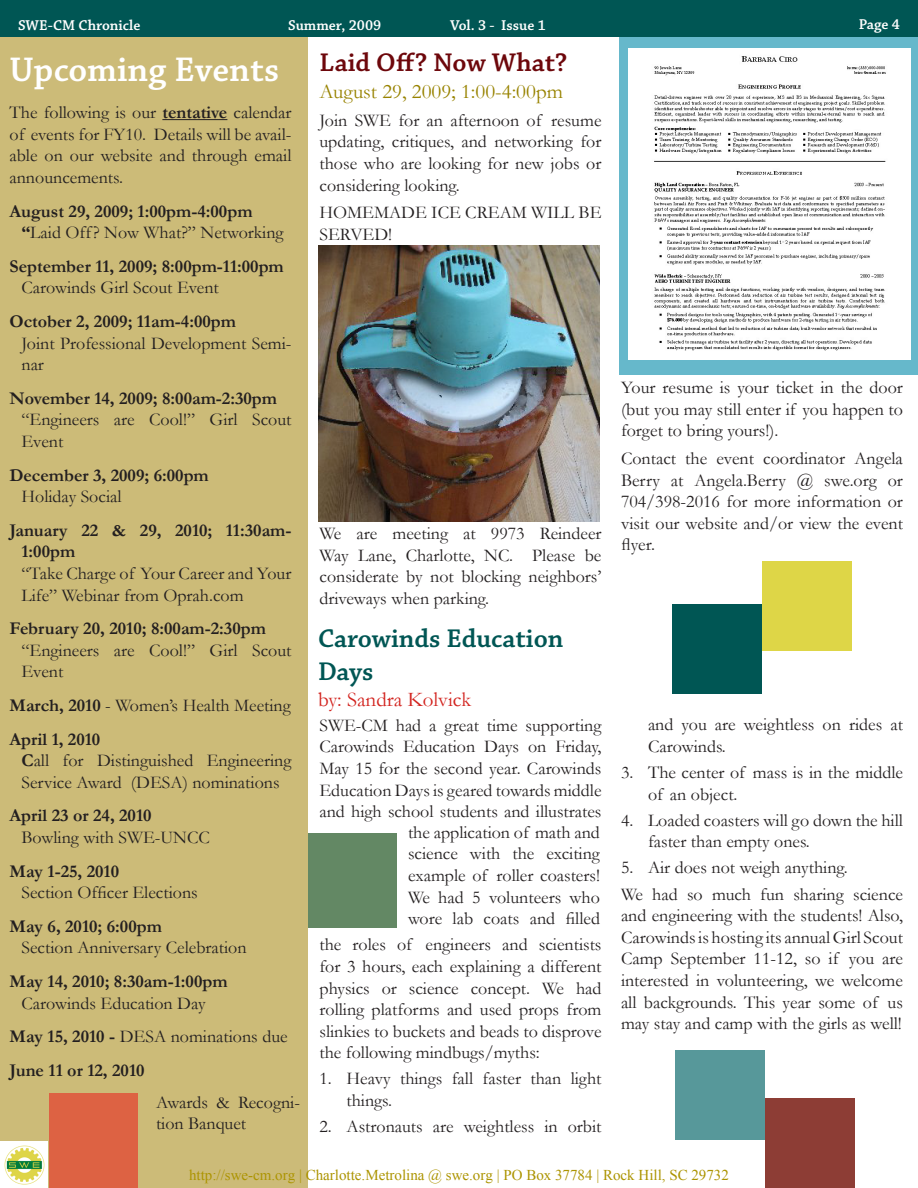
<style>
.page{position:relative;width:918px;height:1188px;background:#fff}
.page>*{position:absolute;margin:0;border:0;box-sizing:border-box;transform-origin:0 0}
.t1{font:600 36px "Chaparral Pro";color:#fff}
.t2{font:600 27px/32.4px "Chaparral Pro";color:#005654}
.t3{font:600 27px "Chaparral Pro";color:#6d070b}
.t4{font:21px "Garamond";color:#988300}
.t5{font:21px "Garamond";color:#d2231e}
.t6{font:18px/21.6px "Garamond";color:#231f20}
.t7{font:700 18px/21.6px "Garamond";color:#231f20}
.t8{font:15px "Times New Roman";color:#ac9401}
.t9{font:600 15px "Chaparral Pro";color:#fff}
.s1{font-weight:700}
</style>
<div class="page">
<div style="left:620px;top:36px;width:298px;height:339px;background:#66b8cb"></div>
<div style="left:0;top:36px;width:308px;height:1152px;background:#ccbb78"></div>
<div style="left:762px;top:561px;width:90px;height:90px;background:#ded647"></div>
<div style="left:309px;top:833px;width:88px;height:94px;background:#638864"></div>
<div style="left:0;top:0;width:918px;height:37px;background:#005654"></div>
<div style="left:50px;top:1094px;width:88px;height:94px;background:#dd6243"></div>
<hr style="left:162px;top:119px;width:65px;height:1px;background:#231f20">
<img style="left:0;top:1142px;width:48px;height:46px">
<img style="left:318px;top:246px;width:282px;height:276px">
<img style="left:629px;top:48px;width:281px;height:312px">
<div style="left:672px;top:604px;width:90px;height:90px;background:#005654"></div>
<div style="left:675px;top:1050px;width:90px;height:90px;background:#57989a"></div>
<div style="left:765px;top:1098px;width:90px;height:90px;background:#8d3d35"></div>
<p class="t9" style="left:18px;top:16px;width:124px">SWE-CM Chronicle</p>
<p class="t9" style="left:288px;top:16px;width:95px">Summer, 2009</p>
<p class="t9" style="left:450px;top:16px;width:97px">Vol. 3 - Issue 1</p>
<p class="t9" style="left:859px;top:16px;width:31px">Page</p>
<p class="t1" style="left:9px;top:49px;width:271px">Upcoming Events</p>
<p class="t6" style="left:9px;top:101px;width:284px;text-align:justify">The following is our <span class="s1">tentative</span> calendar of events for FY10. Details will be avail&shy;able on our website and through email announcements.</p>
<p class="t7" style="left:9px;top:200px;width:245px">August 29, 2009; 1:00pm-4:00pm</p>
<p class="t6" style="left:21px;top:221px;width:264px"><span class="s1">“</span>Laid Off? Now What?” Networking</p>
<p class="t7" style="left:9px;top:255px;width:276px">September 11, 2009; 8:00pm-11:00pm</p>
<p class="t6" style="left:21px;top:277px;width:199px">Carowinds Girl Scout Event</p>
<p class="t7" style="left:9px;top:311px;width:228px">October 2, 2009; 11am-4:00pm</p>
<p class="t6" style="left:21px;top:332px;width:272px">Joint Professional Development Semi&shy;nar</p>
<p class="t7" style="left:9px;top:387px;width:269px">November 14, 2009; 8:00am-2:30pm</p>
<p class="t6" style="left:21px;top:409px;width:272px">“Engineers are Cool!” Girl Scout<br>Event</p>
<p class="t7" style="left:9px;top:464px;width:201px">December 3, 2009; 6:00pm</p>
<p class="t6" style="left:21px;top:485px;width:102px">Holiday Social</p>
<p class="t7" style="left:21px;top:519px;width:271px;text-indent:-12px">January 22 &amp; 29, 2010; 11:30am-<br>1:00pm</p>
<p class="t6" style="left:21px;top:562px;width:271px">“Take Charge of Your Career and Your<br>Life” Webinar from Oprah.com</p>
<p class="t7" style="left:9px;top:618px;width:258px">February 20, 2010; 8:00am-2:30pm</p>
<p class="t6" style="left:21px;top:639px;width:272px">“Engineers are Cool!” Girl Scout<br>Event</p>
<p class="t6" style="left:9px;top:694px;width:283px"><span class="s1">March, 2010</span> - Women’s Health Meeting</p>
<p class="t7" style="left:9px;top:728px;width:92px">April 1, 2010</p>
<p class="t6" style="left:21px;top:749px;width:271px"><span class="s1">C</span>all for Distinguished Engineering<br>Service Award (DESA) nominations</p>
<p class="t7" style="left:9px;top:805px;width:144px">April 23 or 24, 2010</p>
<p class="t6" style="left:21px;top:826px;width:190px">Bowling with SWE-UNCC</p>
<p class="t7" style="left:9px;top:860px;width:111px">May 1-25, 2010</p>
<p class="t6" style="left:21px;top:881px;width:178px">Section Officer Elections</p>
<p class="t7" style="left:9px;top:915px;width:154px">May 6, 2010; 6:00pm</p>
<p class="t6" style="left:21px;top:937px;width:227px">Section Anniversary Celebration</p>
<p class="t7" style="left:9px;top:971px;width:220px">May 14, 2010; 8:30am-1:00pm</p>
<p class="t6" style="left:21px;top:992px;width:186px">Carowinds Education Day</p>
<p class="t6" style="left:9px;top:1025px;width:280px"><span class="s1">May 15, 2010 -</span> DESA nominations due</p>
<p class="t7" style="left:9px;top:1059px;width:137px">June 11 or 12, 2010</p>
<p class="t3" style="left:320px;top:47px;width:249px">Laid Off? Now What?</p>
<p class="t4" style="left:320px;top:78px;width:245px">August 29, 2009; 1:00-4:00pm</p>
<p class="t6" style="left:320px;top:109px;width:284px;text-align:justify">Join SWE for an afternoon of resume updating, critiques, and networking for those who are looking for new jobs or considering looking.</p>
<p class="t6" style="left:320px;top:201px;width:283px">HOMEMADE ICE CREAM WILL BE<br>SERVED!</p>
<p class="t6" style="left:621px;top:376px;width:284px;text-align:justify">Your resume is your ticket in the door (but you may still enter if you happen to forget to bring yours!).</p>
<p class="t6" style="left:621px;top:447px;width:284px;text-align:justify">Contact the event coordinator Angela Berry at Angela.Berry @ swe.org or 704/398-2016 for more information or visit our website and/or view the event flyer.</p>
<p class="t6" style="left:320px;top:522px;width:284px;text-align:justify">We are meeting at 9973 Reindeer Way Lane, Charlotte, NC. Please be considerate by not blocking neighbors’ driveways when parking.</p>
<p class="t2" style="left:318px;top:623px;width:247px">Carowinds Education<br>Days</p>
<p class="t5" style="left:318px;top:685px;width:155px">by: Sandra Kolvick</p>
<p class="t6" style="left:648px;top:713px;width:256px">and you are weightless on rides at<br>Carowinds.</p>
<p class="t6" style="left:648px;top:761px;width:257px">The center of mass is in the middle of an object.</p>
<p class="t6" style="left:648px;top:809px;width:256px">Loaded coasters will go down the hill faster than empty ones.</p>
<p class="t6" style="left:648px;top:857px;width:201px">Air does not weigh anything.</p>
<p class="t6" style="left:621px;top:883px;width:284px;text-align:justify">We had so much fun sharing science and engineering with the students! Also, Carowinds is hosting its annual Girl Scout Camp September 11-12, so if you are interested in volunteering, we welcome all backgrounds. This year some of us may stay and camp with the girls as well!</p>
<p class="t6" style="left:320px;top:714px;width:284px;text-align:justify">SWE-CM had a great time supporting Carowinds Education Days on Friday, May 15 for the second year. Carowinds Education Days is geared towards middle and high school students and illustrates</p>
<p class="t6" style="left:621px;top:761px;width:14px">3.</p>
<p class="t6" style="left:621px;top:809px;width:14px">4.</p>
<p class="t6" style="left:621px;top:857px;width:14px">5.</p>
<p class="t6" style="left:408px;top:821px;width:194px;text-align:justify">the application of math and science with the exciting example of roller coasters!<br>We had 5 volunteers who wore lab coats and filled</p>
<p class="t6" style="left:320px;top:933px;width:284px;text-align:justify">the roles of engineers and scientists for 3 hours, each explaining a different physics or science concept. We had rolling platforms and used props from slinkies to buckets and beads to disprove the following mindbugs/myths:</p>
<p class="t6" style="left:346px;top:1068px;width:256px">Heavy things fall faster than light things.</p>
<p class="t6" style="left:346px;top:1115px;width:256px">Astronauts are weightless in orbit</p>
<p class="t6" style="left:320px;top:1068px;width:14px">1.</p>
<p class="t6" style="left:320px;top:1115px;width:14px">2.</p>
<p class="t6" style="left:156px;top:1091px;width:146px">Awards &amp; Recogni&shy;tion Banquet</p>
<p class="t8" style="left:189px;top:1165px;width:541px">http://swe-cm.org | Charlotte.Metrolina @ swe.org | PO Box 37784 | Rock Hill, SC 29732</p>
</div>
